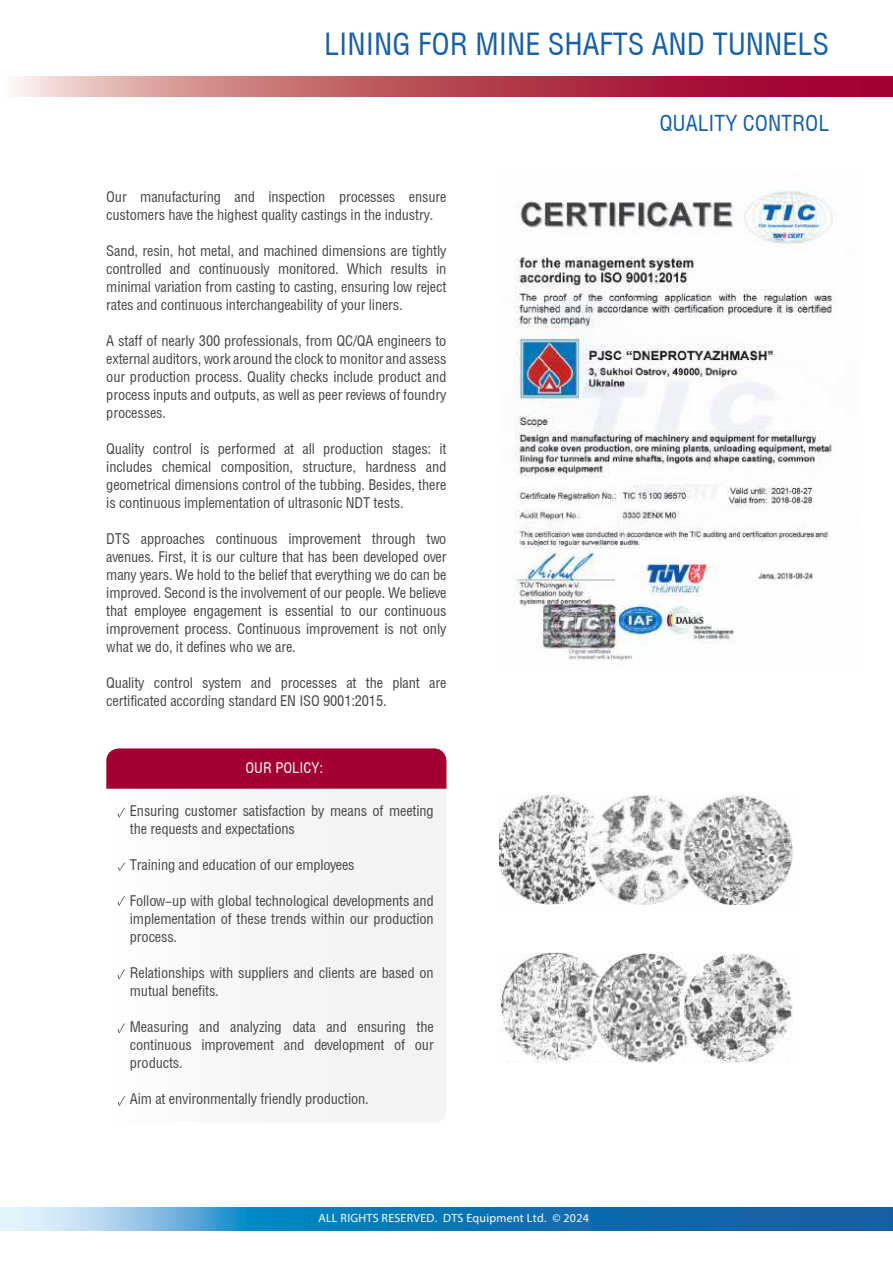
<style>
.page{position:relative;width:893px;height:1263px;background:#fff}
.page>*{position:absolute;margin:0;border:0;box-sizing:border-box;transform-origin:0 0}
.t1{font:31.2px "Helios Cond";color:#185fa5}
.t2{font:22.5px "Helios Cond";color:#185fa5}
.t3{font:15px/18px "Helios Cond";letter-spacing:-.01em;color:#454647;text-align:justify}
.t4{font:15px "Helios Cond";color:#fff}
.t5{font:12px "Myriad Pro";letter-spacing:.02em;color:#fff}
</style>
<div class="page">
<svg style="left:1px;top:1208px;width:892px;height:22px;background:#3288c0"></svg>
<svg style="left:0;top:1208px;width:1px;height:22px"></svg>
<svg style="left:15px;top:77px;width:878px;height:20px;background:#bd5364"></svg>
<img style="left:514px;top:191px;width:322px;height:470px">
<img style="left:499px;top:794px;width:294px;height:111px">
<div style="left:106px;top:748px;width:340px;height:41px;background:#a40133"></div>
<div style="left:117px;top:789px;width:329px;height:333px;background:#f5f5f6"></div>
<svg style="left:118px;top:896px;width:7px;height:10px"></svg>
<svg style="left:118px;top:807px;width:7px;height:11px"></svg>
<svg style="left:118px;top:969px;width:7px;height:10px"></svg>
<svg style="left:118px;top:1023px;width:7px;height:10px"></svg>
<svg style="left:118px;top:1096px;width:7px;height:10px"></svg>
<svg style="left:118px;top:862px;width:8px;height:9px"></svg>
<img style="left:500px;top:952px;width:293px;height:111px">
<h1 class="t1" style="left:324px;top:27px;width:507px">LINING FOR MINE SHAFTS AND TUNNELS</h1>
<p class="t3" style="left:106px;top:188px;width:342px">Our manufacturing and inspection processes ensure customers have the highest quality castings in the industry.</p>
<p class="t3" style="left:106px;top:242px;width:342px">Sand, resin, hot metal, and machined dimensions are tightly controlled and continuously monitored. Which results in minimal variation from casting to casting, ensuring low reject rates and continuous interchangeability of your liners.</p>
<p class="t3" style="left:106px;top:332px;width:342px">A staff of nearly 300 professionals, from QC/QA engineers to external auditors, work around the clock to monitor and assess our production process. Quality checks include product and process inputs and outputs, as well as peer reviews of foundry processes.</p>
<p class="t3" style="left:106px;top:440px;width:342px">Quality control is performed at all production stages: it includes chemical composition, structure, hardness and geometrical dimensions control of the tubbing. Besides, there is continuous implementation of ultrasonic NDT tests.</p>
<p class="t3" style="left:106px;top:530px;width:342px">DTS approaches continuous improvement through two avenues. First, it is our culture that has been developed over many years. We hold to the belief that everything we do can be improved. Second is the involvement of our people. We believe that employee engagement is essential to our continuous improvement process. Continuous improvement is not only what we do, it defines who we are.</p>
<p class="t3" style="left:106px;top:674px;width:342px">Quality control system and processes at the plant are certificated according standard EN ISO 9001:2015.</p>
<p class="t4" style="left:245px;top:760px;width:79px">OUR POLICY:</p>
<p class="t3" style="left:130px;top:802px;width:305px">Ensuring customer satisfaction by means of meeting the requests and expectations</p>
<p class="t3" style="left:130px;top:856px;width:226px">Training and education of our employees</p>
<p class="t3" style="left:130px;top:892px;width:305px">Follow-up with global technological developments and implementation of these trends within our production process.</p>
<p class="t3" style="left:130px;top:964px;width:305px">Relationships with suppliers and clients are based on mutual benefits.</p>
<p class="t3" style="left:130px;top:1018px;width:305px">Measuring and analyzing data and ensuring the continuous improvement and development of our products.</p>
<p class="t3" style="left:130px;top:1090px;width:240px">Aim at environmentally friendly production.</p>
<p class="t5" style="left:318px;top:1210px;width:272px">ALL RIGHTS RESERVED. DTS Equipment Ltd. © 2024</p>
<h2 class="t2" style="left:659px;top:111px;width:171px">QUALITY CONTROL</h2>
</div>
